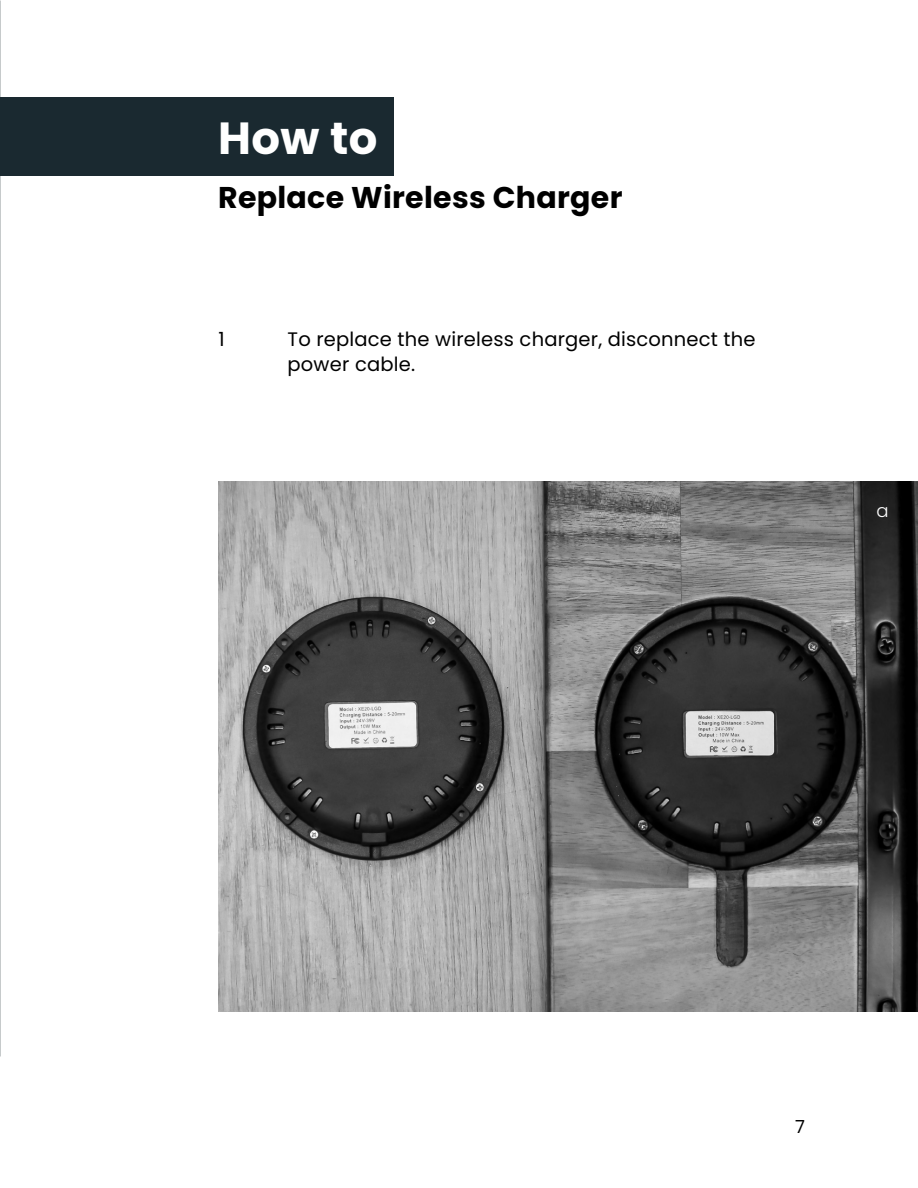
<style>
.page{position:relative;width:918px;height:1188px;background:#fff}
.page>*{position:absolute;margin:0;border:0;box-sizing:border-box;transform-origin:0 0}
.t1{font:700 45px "Poppins";color:#fff}
.t2{font:700 30px "Poppins";letter-spacing:.01em;color:#000}
.t3{font:19.5px/25.5px "Poppins";letter-spacing:.01em;color:#000}
.t4{font:18px "Poppins";color:#000}
.t5{font:300 18px "Poppins";color:#fff}
</style>
<div class="page">
<div style="left:0;top:97px;width:393px;height:79px;background:#1a2930"></div>
<img style="left:218px;top:482px;width:700px;height:529px">
<p class="t1" style="left:218px;top:113px;width:161px">How to</p>
<p class="t2" style="left:218px;top:180px;width:406px">Replace Wireless Charger</p>
<p class="t3" style="left:218px;top:326px;width:8px">1</p>
<p class="t3" style="left:288px;top:326px;width:470px">To replace the wireless charger, disconnect the power cable.</p>
<p class="t5" style="left:877px;top:500px;width:14px">a</p>
<p class="t4" style="left:795px;top:1116px;width:11px">7</p>
</div>
